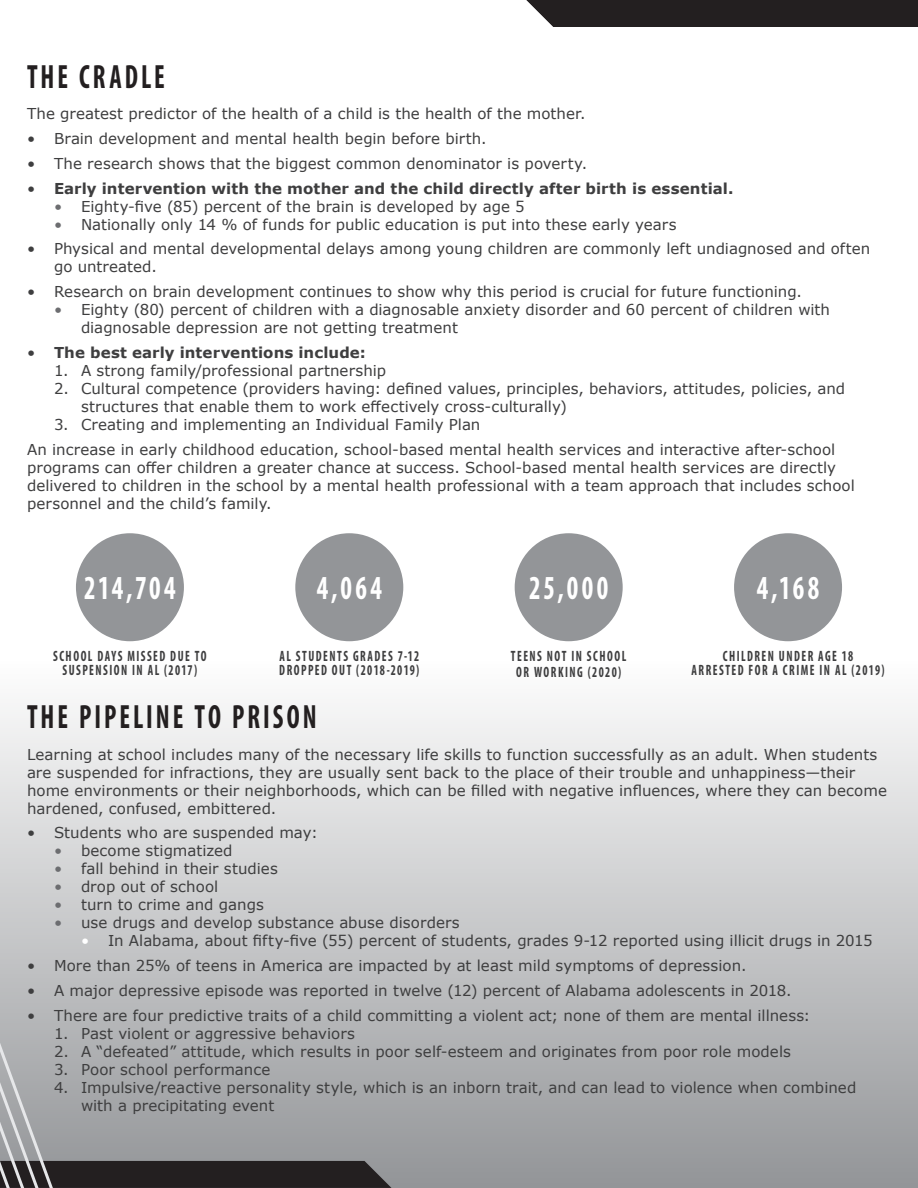
<style>
.page{position:relative;width:918px;height:1188px;background:#fff}
.page>*{position:absolute;margin:0;border:0;box-sizing:border-box;transform-origin:0 0}
.t1{font:700 condensed 33.75px "Myriad Pro";letter-spacing:.11em;color:#231f20;scale:.8 1}
.t2{font:700 condensed 33.75px "Myriad Pro";letter-spacing:.125em;color:#fff;scale:.8 1}
.t3{font:15px/18px "Verdana";letter-spacing:.005em;color:#3e3e3f}
.t4{font:700 condensed 15px/14.4px "Myriad Pro";letter-spacing:.125em;color:#3e3e3f;text-align:center;scale:.8 1}
.t5{font:700 15px "Verdana";letter-spacing:.005em;color:#3e3e3f}
.s1{font-weight:400}
.s2{color:#6c6d70}
.s3{color:#fff}
</style>
<div class="page">
<div style="left:0;top:662px;width:918px;height:526px;background:linear-gradient(to bottom,#fefefe,#939598)"></div>
<div style="left:526px;top:0;width:392px;height:27px;background:#231f20"></div>
<svg style="left:0;top:829px;width:392px;height:359px"></svg>
<div style="left:515px;top:533px;width:108px;height:108px;background:#939598;border-radius:50%"></div>
<div style="left:76px;top:533px;width:108px;height:108px;background:#939598;border-radius:50%"></div>
<div style="left:295px;top:533px;width:108px;height:108px;background:#939598;border-radius:50%"></div>
<div style="left:734px;top:533px;width:108px;height:108px;background:#939598;border-radius:50%"></div>
<p class="t1" style="left:27px;top:55px;width:174px">THE CRADLE</p>
<p class="t3" style="left:27px;top:105px;width:560px">The greatest predictor of the health of a child is the health of the mother.</p>
<p class="t3" style="left:27px;top:130px;width:461px">• Brain development and mental health begin before birth.</p>
<p class="t3" style="left:27px;top:154px;width:562px">• The research shows that the biggest common denominator is poverty.</p>
<p class="t5" style="left:27px;top:178px;width:708px"><span class="s1">•</span> Early intervention with the mother and the child directly after birth is essential.</p>
<p class="t3" style="left:54px;top:197px;width:472px"><span class="s2">•</span> Eighty-five (85) percent of the brain is developed by age 5</p>
<p class="t3" style="left:54px;top:215px;width:624px"><span class="s2">•</span> Nationally only 14 % of funds for public education is put into these early years</p>
<p class="t3" style="left:54px;top:240px;width:818px;text-indent:-27px">• Physical and mental developmental delays among young children are commonly left undiagnosed and often go untreated.</p>
<p class="t3" style="left:27px;top:283px;width:776px">• Research on brain development continues to show why this period is crucial for future functioning.</p>
<p class="t3" style="left:81px;top:301px;width:751px;text-indent:-27px"><span class="s2">•</span> Eighty (80) percent of children with a diagnosable anxiety disorder and 60 percent of children with diagnosable depression are not getting treatment</p>
<p class="t5" style="left:27px;top:342px;width:340px"><span class="s1">•</span> The best early interventions include:</p>
<p class="t3" style="left:54px;top:361px;width:334px">1. A strong family/professional partnership</p>
<p class="t3" style="left:81px;top:379px;width:766px;text-indent:-27px">2. Cultural competence (providers having: defined values, principles, behaviors, attitudes, policies, and structures that enable them to work effectively cross-culturally)</p>
<p class="t3" style="left:54px;top:415px;width:428px">3. Creating and implementing an Individual Family Plan</p>
<p class="t3" style="left:27px;top:440px;width:829px">An increase in early childhood education, school-based mental health services and interactive after-school programs can offer children a greater chance at success. School-based mental health services are directly delivered to children in the school by a mental health professional with a team approach that includes school personnel and the child’s family.</p>
<p class="t2" style="left:84px;top:567px;width:116px">214,704</p>
<p class="t2" style="left:317px;top:567px;width:83px">4,064</p>
<p class="t2" style="left:529px;top:567px;width:100px">25,000</p>
<p class="t2" style="left:757px;top:567px;width:79px">4,168</p>
<p class="t4" style="left:53px;top:648px;width:194px">SCHOOL DAYS MISSED DUE TO<br>SUSPENSION IN AL (2017)</p>
<p class="t4" style="left:279px;top:648px;width:176px;text-align:left">AL STUDENTS GRADES 7-12<br>DROPPED OUT (2018-2019)</p>
<p class="t4" style="left:511px;top:648px;width:146px;line-height:16.2px">TEENS NOT IN SCHOOL<br>OR WORKING (2020)</p>
<p class="t4" style="left:692px;top:648px;width:242px">CHILDREN UNDER AGE 18<br>ARRESTED FOR A CRIME IN AL (2019)</p>
<p class="t1" style="left:27px;top:695px;width:364px">THE PIPELINE TO PRISON</p>
<p class="t3" style="left:27px;top:745px;width:861px">Learning at school includes many of the necessary life skills to function successfully as an adult. When students are suspended for infractions, they are usually sent back to the place of their trouble and unhappiness—their home environments or their neighborhoods, which can be filled with negative influences, where they can become hardened, confused, embittered.</p>
<p class="t3" style="left:27px;top:824px;width:292px">• Students who are suspended may:</p>
<p class="t3" style="left:54px;top:842px;width:180px"><span class="s2">•</span> become stigmatized</p>
<p class="t3" style="left:54px;top:860px;width:225px"><span class="s2">•</span> fall behind in their studies</p>
<p class="t3" style="left:54px;top:878px;width:166px"><span class="s2">•</span> drop out of school</p>
<p class="t3" style="left:54px;top:896px;width:211px"><span class="s2">•</span> turn to crime and gangs</p>
<p class="t3" style="left:54px;top:914px;width:407px"><span class="s2">•</span> use drugs and develop substance abuse disorders</p>
<p class="t3" style="left:81px;top:932px;width:793px"><span class="s3">•</span> In Alabama, about fifty-five (55) percent of students, grades 9-12 reported using illicit drugs in 2015</p>
<p class="t3" style="left:27px;top:956px;width:721px">• More than 25% of teens in America are impacted by at least mild symptoms of depression.</p>
<p class="t3" style="left:27px;top:981px;width:766px">• A major depressive episode was reported in twelve (12) percent of Alabama adolescents in 2018.</p>
<p class="t3" style="left:27px;top:1006px;width:785px">• There are four predictive traits of a child committing a violent act; none of them are mental illness:</p>
<p class="t3" style="left:54px;top:1024px;width:303px">1. Past violent or aggressive behaviors</p>
<p class="t3" style="left:54px;top:1042px;width:739px">2. A “defeated” attitude, which results in poor self-esteem and originates from poor role models</p>
<p class="t3" style="left:54px;top:1060px;width:218px">3. Poor school performance</p>
<p class="t3" style="left:81px;top:1078px;width:777px;text-indent:-27px">4. Impulsive/reactive personality style, which is an inborn trait, and can lead to violence when combined with a precipitating event</p>
</div>
